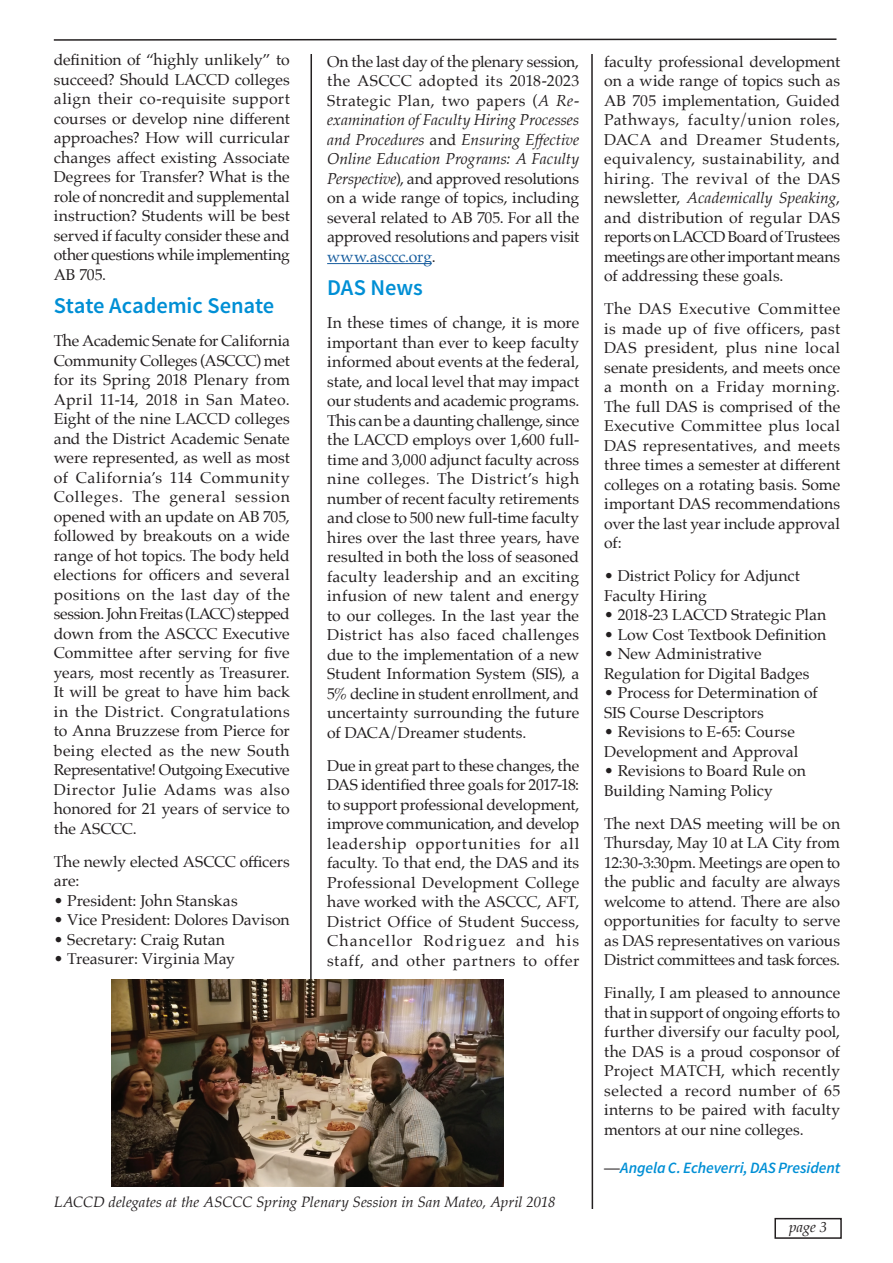
<style>
.page{position:relative;width:893px;height:1263px;background:#fff}
.page>*{position:absolute;margin:0;border:0;box-sizing:border-box;transform-origin:0 0}
.t1{font:600 22.5px "Source Sans Pro";letter-spacing:-.005em;color:#008fd5}
.t2{font:15.75px/19.5px "Palatino";letter-spacing:-.005em;color:#231f20;text-align:justify}
.t3{font:italic 600 15.75px "Source Sans Pro";letter-spacing:-.005em;color:#008fd5}
.t4{font:italic 15px "Palatino";color:#231f20}
.s1{font-style:italic}
.s2{color:#175d9e}
.s3{font-family:"Palatino";font-weight:400;font-style:normal;color:#231f20}
</style>
<div class="page">
<hr style="left:310px;top:54px;width:2px;height:925px;background:#231f20">
<hr style="left:327px;top:263px;width:105px;height:1px;background:#175d9e">
<svg style="left:53px;top:38px;width:784px;height:3px"></svg>
<img style="left:111px;top:979px;width:392px;height:207px">
<hr style="left:591px;top:54px;width:2px;height:1155px;background:#231f20">
<div style="left:774px;top:1218px;width:68px;height:21px;border:2px solid #231f20"></div>
<p class="t2" style="left:54px;top:50px;width:238px">definition of “highly unlikely” to succeed? Should LACCD colleges align their co-requisite support courses or develop nine different approaches? How will curricular changes affect existing Associate Degrees for Transfer? What is the role of noncredit and supplemental instruction? Students will be best served if faculty consider these and other questions while implementing AB 705.</p>
<h1 class="t1" style="left:54px;top:291px;width:222px">State Academic Senate</h1>
<p class="t2" style="left:54px;top:331px;width:238px">The Academic Senate for California Community Colleges (ASCCC) met for its Spring 2018 Plenary from April 11-14, 2018 in San Mateo.<br>Eight of the nine LACCD colleges and the District Academic Senate were represented, as well as most of California’s 114 Community Colleges. The general session opened with an update on AB 705, followed by breakouts on a wide range of hot topics. The body held elections for officers and several positions on the last day of the session. John Freitas (LACC) stepped down from the ASCCC Executive Committee after serving for five years, most recently as Treasurer.<br>It will be great to have him back in the District. Congratulations to Anna Bruzzese from Pierce for being elected as the new South Representative! Outgoing Executive Director Julie Adams was also honored for 21 years of service to the ASCCC.</p>
<p class="t2" style="left:54px;top:851px;width:238px">The newly elected ASCCC officers are:</p>
<p class="t2" style="left:54px;top:890px;width:185px">• President: John Stanskas</p>
<p class="t2" style="left:54px;top:910px;width:237px">• Vice President: Dolores Davison</p>
<p class="t2" style="left:54px;top:929px;width:173px">• Secretary: Craig Rutan</p>
<p class="t2" style="left:54px;top:949px;width:183px">• Treasurer: Virginia May</p>
<p class="t2" style="left:327px;top:52px;width:254px">On the last day of the plenary session, the ASCCC adopted its 2018-2023<br>Strategic Plan, two papers (<span class="s1">A Re&shy;examination of Faculty Hiring Processes and Procedures</span> and <span class="s1">Ensuring Effective Online Education Programs: A Faculty Perspective</span>), and approved resolutions on a wide range of topics, including several related to AB 705. For all the approved resolutions and papers visit <span class="s2">www.asccc.org</span>.</p>
<h1 class="t1" style="left:327px;top:273px;width:97px">DAS News</h1>
<p class="t2" style="left:327px;top:313px;width:254px">In these times of change, it is more important than ever to keep faculty informed about events at the federal, state, and local level that may impact our students and academic programs.<br>This can be a daunting challenge, since the LACCD employs over 1,600 full&shy;time and 3,000 adjunct faculty across nine colleges. The District’s high number of recent faculty retirements and close to 500 new full-time faculty hires over the last three years, have resulted in both the loss of seasoned faculty leadership and an exciting infusion of new talent and energy to our colleges. In the last year the District has also faced challenges due to the implementation of a new Student Information System (SIS), a 5% decline in student enrollment, and uncertainty surrounding the future of DACA/Dreamer students.</p>
<p class="t2" style="left:327px;top:755px;width:254px">Due in great part to these changes, the DAS identified three goals for 2017-18: to support professional development, improve communication, and develop leadership opportunities for all faculty. To that end, the DAS and its Professional Development College have worked with the ASCCC, AFT, District Office of Student Success, Chancellor Rodriguez and his staff, and other partners to offer</p>
<p class="t4" style="left:54px;top:1189px;width:503px">LACCD delegates at the ASCCC Spring Plenary Session in San Mateo, April 2018</p>
<p class="t2" style="left:604px;top:52px;width:238px">faculty professional development on a wide range of topics such as AB 705 implementation, Guided Pathways, faculty/union roles, DACA and Dreamer Students, equivalency, sustainability, and hiring. The revival of the DAS newsletter, <span class="s1">Academically Speaking</span>, and distribution of regular DAS reports on LACCD Board of Trustees meetings are other important means of addressing these goals.</p>
<p class="t2" style="left:604px;top:299px;width:238px">The DAS Executive Committee is made up of five officers, past DAS president, plus nine local senate presidents, and meets once a month on a Friday morning.<br>The full DAS is comprised of the Executive Committee plus local DAS representatives, and meets three times a semester at different colleges on a rotating basis. Some important DAS recommendations over the last year include approval of:</p>
<p class="t2" style="left:604px;top:566px;width:197px">• District Policy for Adjunct<br>Faculty Hiring</p>
<p class="t2" style="left:604px;top:605px;width:224px">• 2018-23 LACCD Strategic Plan</p>
<p class="t2" style="left:604px;top:625px;width:224px">• Low Cost Textbook Definition</p>
<p class="t2" style="left:604px;top:644px;width:207px">• New Administrative<br>Regulation for Digital Badges</p>
<p class="t2" style="left:604px;top:683px;width:215px">• Process for Determination of<br>SIS Course Descriptors</p>
<p class="t2" style="left:604px;top:722px;width:196px">• Revisions to E-65: Course<br>Development and Approval</p>
<p class="t2" style="left:604px;top:761px;width:203px">• Revisions to Board Rule on<br>Building Naming Policy</p>
<p class="t2" style="left:604px;top:814px;width:238px">The next DAS meeting will be on Thursday, May 10 at LA City from 12:30-3:30pm. Meetings are open to the public and faculty are always welcome to attend. There are also opportunities for faculty to serve as DAS representatives on various District committees and task forces.</p>
<p class="t2" style="left:604px;top:983px;width:238px">Finally, I am pleased to announce that in support of ongoing efforts to further diversify our faculty pool, the DAS is a proud cosponsor of Project MATCH, which recently selected a record number of 65 interns to be paired with faculty mentors at our nine colleges.</p>
<p class="t3" style="left:604px;top:1158px;width:237px"><span class="s3">—</span>Angela C. Echeverri, DAS President</p>
<p class="t4" style="left:789px;top:1214px;width:40px">page 3</p>
</div>
